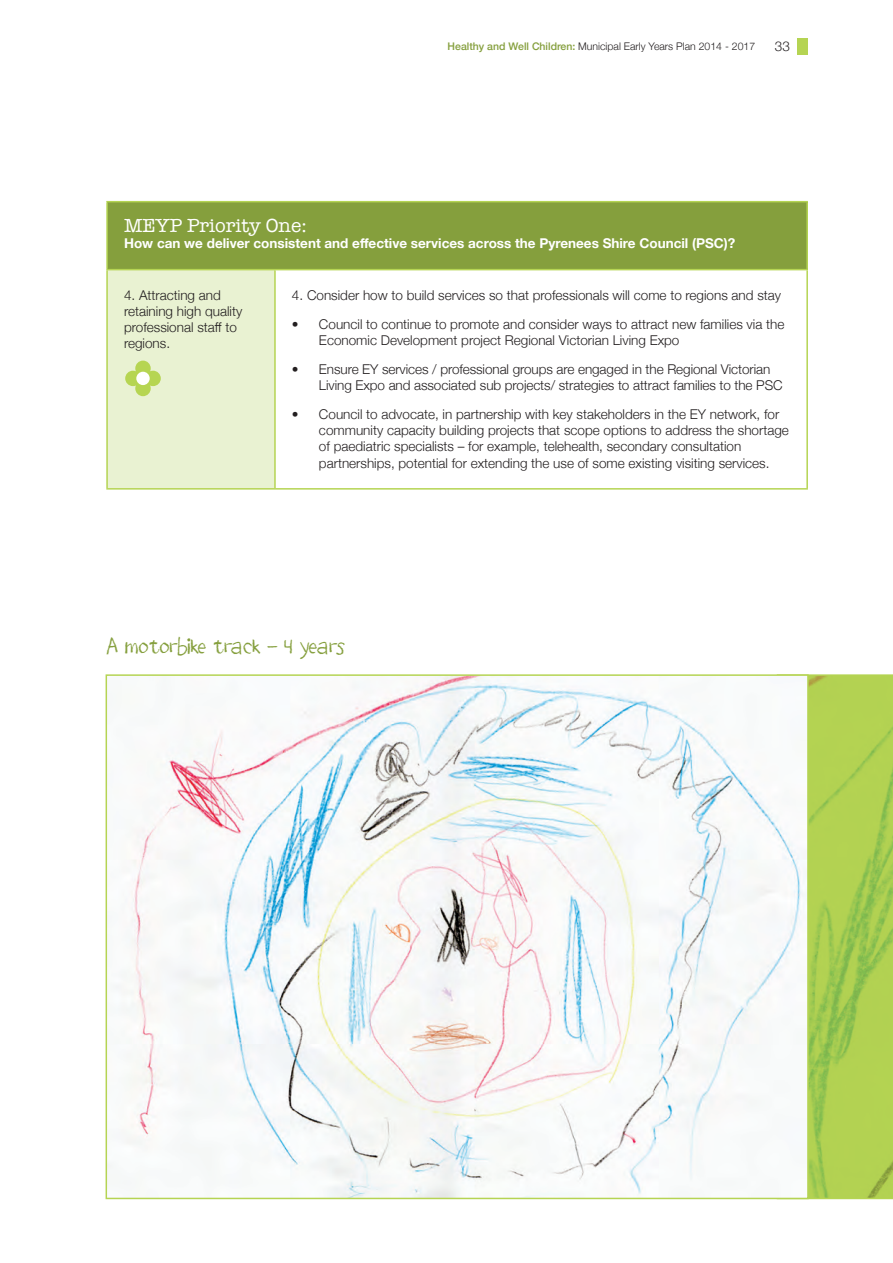
<style>
.page{position:relative;width:893px;height:1263px;background:#fff}
.page>*{position:absolute;margin:0;border:0;box-sizing:border-box;transform-origin:0 0}
.Drawing_title{font:21px "Drawzing";letter-spacing:-.04em;color:#859f3d}
.Body{font:19.5px "American Typewriter";color:#fff}
.Body-2{font:300 13.5px/16.2px "Helvetica Neue";color:#231f20}
.Body-3{font:700 13.5px "Helvetica Neue";color:#fff}
.t1{font:300 10.5px "Helvetica Neue";color:#231f20}
.s1{font-weight:500;color:#859f3d}
</style>
<div class="page">
<div style="left:797px;top:38px;width:11px;height:17px;background:#b5d453"></div>
<div style="left:107px;top:202px;width:700px;height:68px;background:#859f3d"></div>
<div style="left:107px;top:270px;width:168px;height:219px;background:#e9f2d2"></div>
<hr style="left:106px;top:201px;width:169px;height:1px;background:#b5d453">
<hr style="left:106px;top:202px;width:2px;height:67px;background:#b5d453">
<hr style="left:275px;top:201px;width:533px;height:1px;background:#b5d453">
<hr style="left:806px;top:202px;width:2px;height:67px;background:#b5d453">
<hr style="left:106px;top:269px;width:169px;height:1px;background:#b5d453">
<hr style="left:275px;top:269px;width:533px;height:1px;background:#b5d453">
<hr style="left:106px;top:270px;width:2px;height:218px;background:#b5d453">
<hr style="left:274px;top:270px;width:2px;height:218px;background:#b5d453">
<hr style="left:806px;top:270px;width:2px;height:218px;background:#b5d453">
<hr style="left:106px;top:488px;width:169px;height:2px;background:#b5d453">
<hr style="left:275px;top:488px;width:533px;height:2px;background:#b5d453">
<svg style="left:125px;top:361px;width:36px;height:35px"></svg>
<div style="left:136px;top:372px;width:14px;height:13px;background:#fff;border-radius:50%"></div>
<svg style="left:809px;top:674px;width:84px;height:525px;background:#abce51"></svg>
<img style="left:109px;top:677px;width:697px;height:519px">
<p class="t1" style="left:448px;top:38px;width:309px"><span class="s1">Healthy and Well Children:</span> Municipal Early Years Plan 2014 - 2017</p>
<p class="Body-2" style="left:775px;top:38px;width:17px">33</p>
<p class="Body" style="left:124px;top:211px;width:184px">MEYP Priority One:</p>
<p class="Body-3" style="left:124px;top:233px;width:613px">How can we deliver consistent and effective services across the Pyrenees Shire Council (PSC)?</p>
<p class="Body-2" style="left:124px;top:286px;width:120px">4. Attracting and retaining high quality professional staff to regions.</p>
<p class="Body-2" style="left:292px;top:286px;width:491px">4. Consider how to build services so that professionals will come to regions and stay</p>
<p class="Body-2" style="left:319px;top:315px;width:467px;text-indent:-27px">• Council to continue to promote and consider ways to attract new families via the<br>Economic Development project Regional Victorian Living Expo</p>
<p class="Body-2" style="left:319px;top:360px;width:465px;text-indent:-27px">• Ensure EY services / professional groups are engaged in the Regional Victorian<br>Living Expo and associated sub projects/ strategies to attract families to the PSC</p>
<p class="Body-2" style="left:319px;top:405px;width:471px;text-indent:-27px">• Council to advocate, in partnership with key stakeholders in the EY network, for community capacity building projects that scope options to address the shortage of paediatric specialists – for example, telehealth, secondary consultation partnerships, potential for extending the use of some existing visiting services.</p>
<p class="Drawing_title" style="left:106px;top:633px;width:240px">A motorbike track - 4 years</p>
</div>
